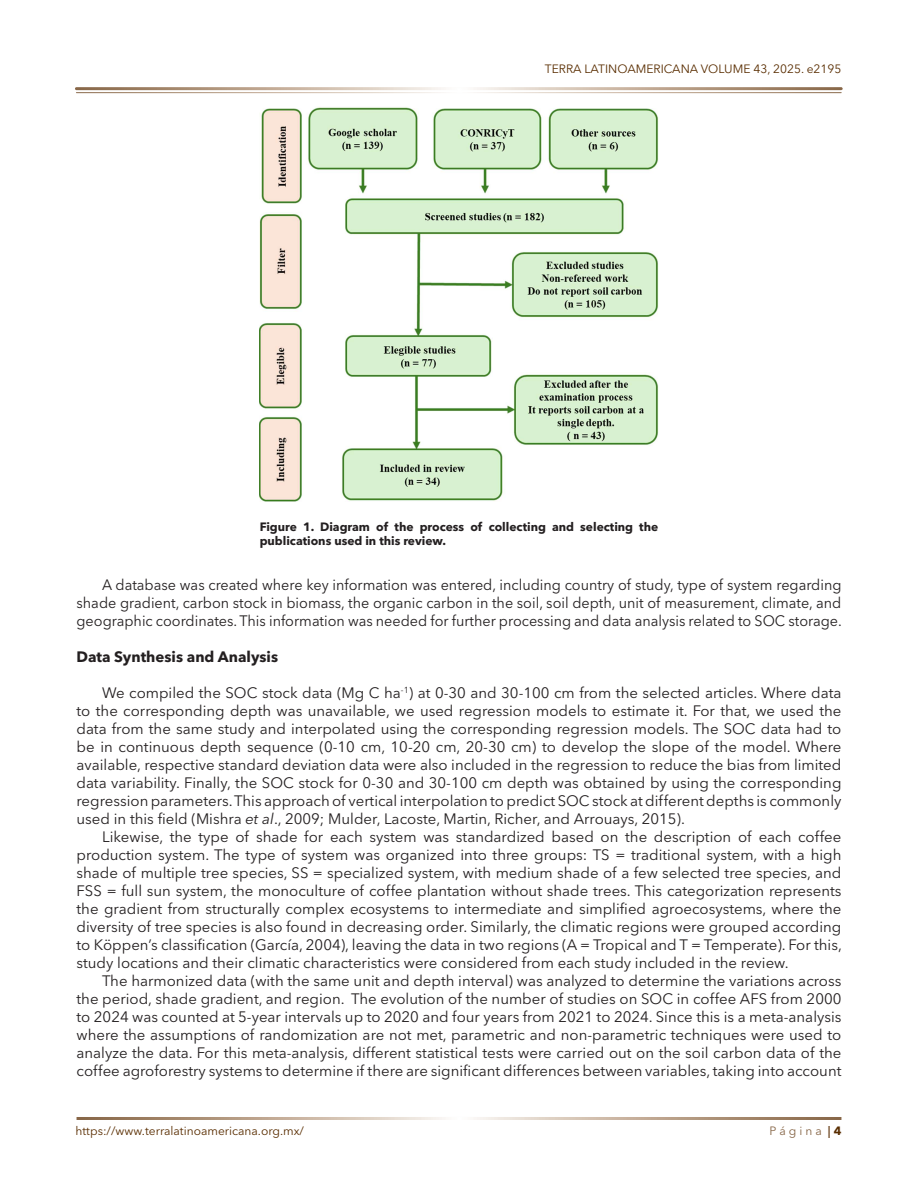
<style>
.page{position:relative;width:918px;height:1188px;background:#fff}
.page>*{position:absolute;margin:0;border:0;box-sizing:border-box;transform-origin:0 0}
._5_-CONTENIDO{font:15px/18px "Avenir Next LT Pro";color:#231f20;text-align:justify}
._5_-CONTENIDO-2{font:15px/18px "Avenir Next LT Pro";color:#231f20;text-align:justify;scale:.96 1}
._5_-CONTENIDO-3{font:700 15px "Avenir Next LT Pro";color:#231f20}
._13_-TITULO_FIGURA{font:700 12px/14.4px "Avenir Next LT Pro";color:#231f20}
.t1{font:12px "Avenir Next LT Pro";color:#592d00}
.t2{font:12px "Avenir Next LT Pro";color:#866546}
.s1{font-style:italic}
.s2{font-weight:700}
.s3{font-weight:700;color:#592d00}
</style>
<div class="page">
<img style="left:260px;top:107px;width:398px;height:394px">
<p class="t1" style="left:545px;top:62px;width:298px">TERRA LATINOAMERICANA VOLUME 43, 2025. e2195</p>
<p class="_13_-TITULO_FIGURA" style="left:260px;top:519px;width:400px">Figure 1. Diagram of the process of collecting and selecting the publications used in this review.</p>
<p class="_5_-CONTENIDO-2" style="left:77px;top:575px;width:799px;text-indent:26px">A database was created where key information was entered, including country of study, type of system regarding shade gradient, carbon stock in biomass, the organic carbon in the soil, soil depth, unit of measurement, climate, and geographic coordinates. This information was needed for further processing and data analysis related to SOC storage.</p>
<p class="_5_-CONTENIDO-3" style="left:77px;top:647px;width:203px">Data Synthesis and Analysis</p>
<p class="_5_-CONTENIDO" style="left:77px;top:683px;width:767px;text-indent:26px">We compiled the SOC stock data (Mg C ha<sup>-1</sup>) at 0-30 and 30-100 cm from the selected articles. Where data to the corresponding depth was unavailable, we used regression models to estimate it. For that, we used the data from the same study and interpolated using the corresponding regression models. The SOC data had to be in continuous depth sequence (0-10 cm, 10-20 cm, 20-30 cm) to develop the slope of the model. Where available, respective standard deviation data were also included in the regression to reduce the bias from limited data variability. Finally, the SOC stock for 0-30 and 30-100 cm depth was obtained by using the corresponding regression parameters. This approach of vertical interpolation to predict SOC stock at different depths is commonly used in this field (Mishra <span class="s1">et al</span>., 2009; Mulder, Lacoste, Martin, Richer, and Arrouays, 2015).</p>
<p class="_5_-CONTENIDO" style="left:77px;top:827px;width:767px;text-indent:26px">Likewise, the type of shade for each system was standardized based on the description of each coffee production system. The type of system was organized into three groups: TS = traditional system, with a high shade of multiple tree species, SS = specialized system, with medium shade of a few selected tree species, and FSS = full sun system, the monoculture of coffee plantation without shade trees. This categorization represents the gradient from structurally complex ecosystems to intermediate and simplified agroecosystems, where the diversity of tree species is also found in decreasing order. Similarly, the climatic regions were grouped according to Köppen’s classification (García, 2004), leaving the data in two regions (A = Tropical and T = Temperate). For this, study locations and their climatic characteristics were considered from each study included in the review.</p>
<p class="_5_-CONTENIDO" style="left:77px;top:971px;width:766px;text-indent:26px">The harmonized data (with the same unit and depth interval) was analyzed to determine the variations across the period, shade gradient, and region. The evolution of the number of studies on SOC in coffee AFS from 2000 to 2024 was counted at 5-year intervals up to 2020 and four years from 2021 to 2024. Since this is a meta-analysis where the assumptions of randomization are not met, parametric and non-parametric techniques were used to analyze the data. For this meta-analysis, different statistical tests were carried out on the soil carbon data of the coffee agroforestry systems to determine if there are significant differences between variables, taking into account</p>
<p class="t1" style="left:76px;top:1124px;width:230px">https://www.terralatinoamericana.org.mx/</p>
<p class="t2" style="left:769px;top:1124px;width:73px">P á g i n a <span class="s2">|</span> <span class="s3">4</span></p>
</div>
